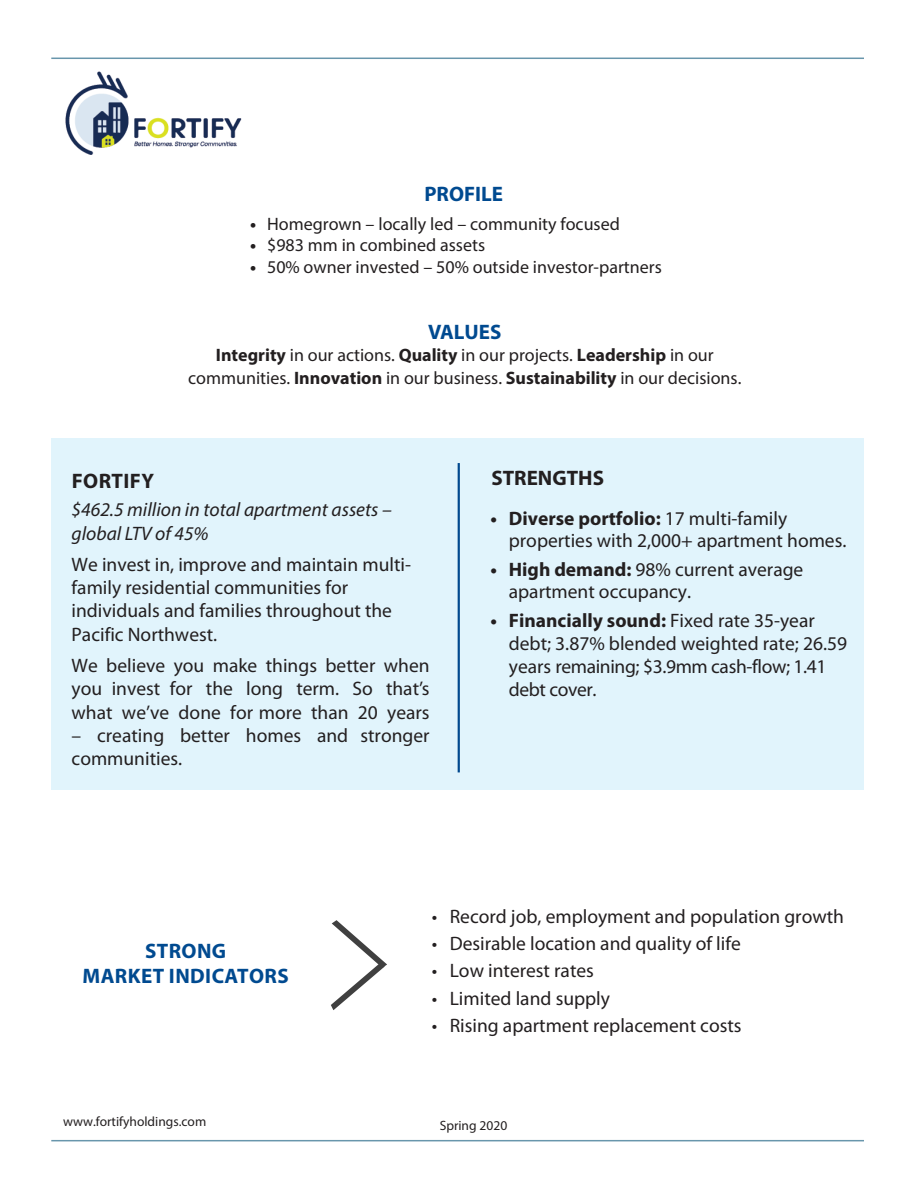
<style>
.page{position:relative;width:918px;height:1188px;background:#fff}
.page>*{position:absolute;margin:0;border:0;box-sizing:border-box;transform-origin:0 0}
.t1{font:700 21px/25.2px "Myriad Pro";letter-spacing:.02em;color:#004a90;text-align:center}
.t2{font:700 21px "Myriad Pro";color:#231f20}
.t3{font:700 21px "Myriad Pro";color:#004a90}
.t4{font:700 21px "Myriad Pro";letter-spacing:.02em;color:#231f20}
.t5{font:19.5px/23.4px "Myriad Pro";color:#231f20}
.t6{font:italic 19.5px/24.2px "Myriad Pro";color:#231f20}
.t7{font:18px/22.4px "Myriad Pro";color:#231f20;text-align:center}
.t8{font:13.5px "Myriad Pro";color:#231f20}
.s1{font-weight:700}
</style>
<div class="page">
<img style="left:65px;top:71px;width:177px;height:84px">
<div style="left:51px;top:438px;width:813px;height:352px;background:#e1f4fc"></div>
<hr style="left:458px;top:463px;width:2px;height:309px;background:#01498e">
<hr style="left:51px;top:58px;width:813px;height:1px;background:#6896ac">
<hr style="left:51px;top:1140px;width:813px;height:1px;background:#6896ac">
<p class="t3" style="left:424px;top:180px;width:80px">PROFILE</p>
<p class="t7" style="left:250px;top:212px;width:371px"><span class="s1">•</span> Homegrown – locally led – community focused</p>
<p class="t7" style="left:250px;top:234px;width:237px"><span class="s1">•</span> $983 mm in combined assets</p>
<p class="t7" style="left:250px;top:255px;width:413px"><span class="s1">•</span> 50% owner invested – 50% outside investor-partners</p>
<p class="t1" style="left:428px;top:318px;width:75px">VALUES</p>
<p class="t7" style="left:188px;top:344px;width:555px"><span class="s1">Integrity</span> in our actions. <span class="s1">Quality</span> in our projects. <span class="s1">Leadership</span> in our communities. <span class="s1">Innovation</span> in our business. <span class="s1">Sustainability</span> in our decisions.</p>
<p class="t4" style="left:72px;top:467px;width:84px">FORTIFY</p>
<p class="t6" style="left:72px;top:497px;width:322px">$462.5 million in total apartment assets – global LTV of 45%</p>
<p class="t5" style="left:72px;top:552px;width:341px">We invest in, improve and maintain multi&shy;family residential communities for individuals and families throughout the Pacific Northwest.</p>
<p class="t5" style="left:72px;top:653px;width:360px;text-align:justify">We believe you make things better when you invest for the long term. So that’s what we’ve done for more than 20 years</p>
<p class="t5" style="left:72px;top:723px;width:360px">– creating better homes and stronger communities.</p>
<p class="t2" style="left:491px;top:464px;width:114px">STRENGTHS</p>
<p class="t5" style="left:509px;top:507px;width:339px;line-height:22.5px;text-indent:-18px"><span class="s1">• Diverse portfolio:</span> 17 multi-family properties with 2,000+ apartment homes.</p>
<p class="t5" style="left:509px;top:558px;width:296px;line-height:22.5px;text-indent:-18px"><span class="s1">• High demand:</span> 98% current average apartment occupancy.</p>
<p class="t5" style="left:509px;top:609px;width:340px;line-height:23px;text-indent:-18px"><span class="s1">• Financially sound:</span> Fixed rate 35-year debt; 3.87% blended weighted rate; 26.59 years remaining; $3.9mm cash-flow; 1.41 debt cover.</p>
<p class="t1" style="left:83px;top:938px;width:208px">STRONG<br>MARKET INDICATORS</p>
<p class="t5" style="left:432px;top:904px;width:414px">• Record job, employment and population growth</p>
<p class="t5" style="left:432px;top:932px;width:311px">• Desirable location and quality of life</p>
<p class="t5" style="left:432px;top:959px;width:164px">• Low interest rates</p>
<p class="t5" style="left:432px;top:986px;width:180px">• Limited land supply</p>
<p class="t5" style="left:432px;top:1013px;width:311px">• Rising apartment replacement costs</p>
<p class="t8" style="left:63px;top:1113px;width:145px">www.fortifyholdings.com</p>
<p class="t8" style="left:440px;top:1117px;width:69px">Spring 2020</p>
</div>
